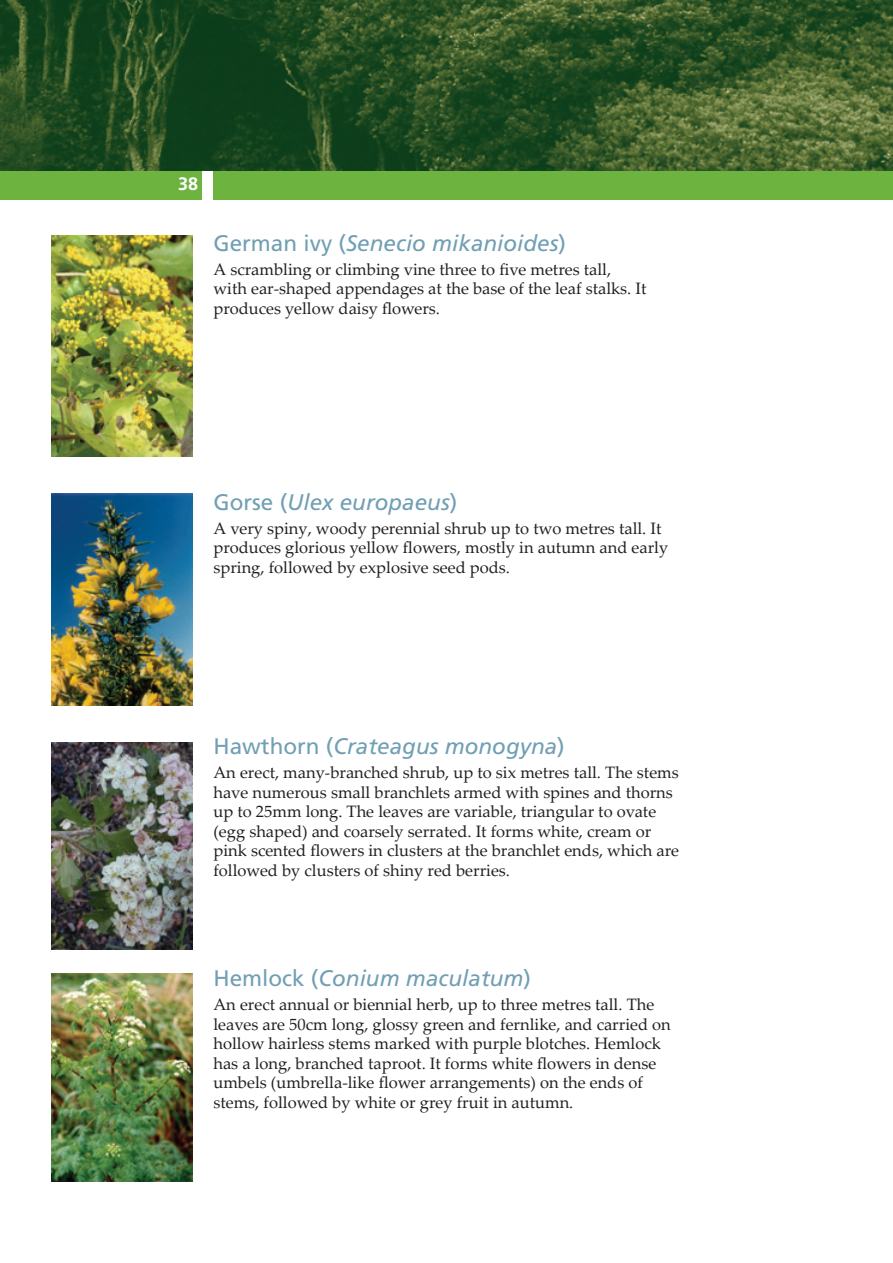
<style>
.page{position:relative;width:893px;height:1263px;background:#fff}
.page>*{position:absolute;margin:0;border:0;box-sizing:border-box;transform-origin:0 0}
._2_SUB_HEADING{font:italic 22.5px "Frutiger LT Std";color:#719fb4}
.t1{font:700 18px "Frutiger LT Std";color:#fff}
._4_BODY_TEXT{font:16.5px/19.5px "Palatino Linotype";color:#231f20}
.s1{font-style:normal}
</style>
<div class="page">
<div style="left:0;top:170px;width:893px;height:30px;background:#6cb43f"></div>
<div style="left:202px;top:170px;width:11px;height:30px;background:#fff"></div>
<img style="left:0;top:0;width:893px;height:170px">
<img style="left:51px;top:235px;width:141px;height:221px">
<img style="left:51px;top:493px;width:141px;height:213px">
<img style="left:51px;top:742px;width:141px;height:207px">
<img style="left:51px;top:974px;width:141px;height:207px">
<p class="t1" style="left:178px;top:173px;width:22px">38</p>
<p class="_2_SUB_HEADING" style="left:213px;top:230px;width:354px"><span class="s1">German ivy (</span>Senecio mikanioides<span class="s1">)</span></p>
<p class="_4_BODY_TEXT" style="left:213px;top:258px;width:434px">A scrambling or climbing vine three to five metres tall, with ear-shaped appendages at the base of the leaf stalks. It produces yellow daisy flowers.</p>
<p class="_2_SUB_HEADING" style="left:213px;top:489px;width:245px"><span class="s1">Gorse (</span>Ulex europaeus<span class="s1">)</span></p>
<p class="_4_BODY_TEXT" style="left:213px;top:518px;width:456px">A very spiny, woody perennial shrub up to two metres tall. It produces glorious yellow flowers, mostly in autumn and early spring, followed by explosive seed pods.</p>
<p class="_2_SUB_HEADING" style="left:213px;top:733px;width:353px"><span class="s1">Hawthorn (</span>Crateagus monogyna<span class="s1">)</span></p>
<p class="_4_BODY_TEXT" style="left:213px;top:762px;width:467px">An erect, many-branched shrub, up to six metres tall. The stems have numerous small branchlets armed with spines and thorns up to 25mm long. The leaves are variable, triangular to ovate (egg shaped) and coarsely serrated. It forms white, cream or pink scented flowers in clusters at the branchlet ends, which are followed by clusters of shiny red berries.</p>
<p class="_2_SUB_HEADING" style="left:213px;top:965px;width:319px"><span class="s1">Hemlock (</span>Conium maculatum<span class="s1">)</span></p>
<p class="_4_BODY_TEXT" style="left:213px;top:994px;width:459px">An erect annual or biennial herb, up to three metres tall. The leaves are 50cm long, glossy green and fernlike, and carried on hollow hairless stems marked with purple blotches. Hemlock has a long, branched taproot. It forms white flowers in dense umbels (umbrella-like flower arrangements) on the ends of stems, followed by white or grey fruit in autumn.</p>
</div>
